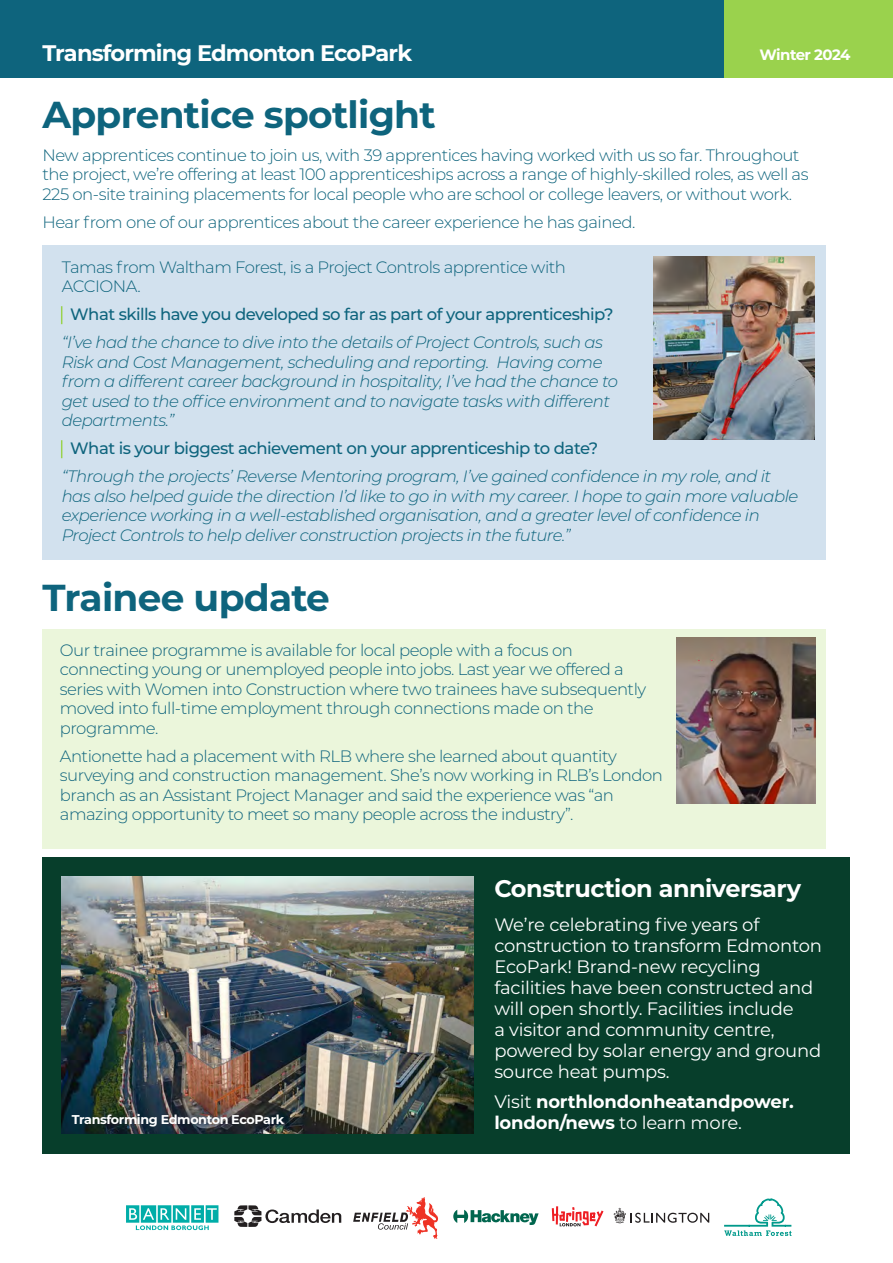
<style>
.page{position:relative;width:893px;height:1263px;background:#fff}
.page>*{position:absolute;margin:0;border:0;box-sizing:border-box;transform-origin:0 0}
.Sub_Title_Back_Page{font:700 37.5px "Montserrat";letter-spacing:-.02em;color:#0e647d}
.Head_2{font:700 24px "Montserrat";letter-spacing:-.02em;color:#fff}
.t1{font:700 22.5px "Montserrat";letter-spacing:-.04em;color:#fff}
.Gotham_Book_11_13{font:18px/21px "Montserrat";letter-spacing:-.01em;color:#fff}
.Gotham_Book_11_13-2{font:700 18px/21px "Montserrat";letter-spacing:-.01em;color:#fff}
.Italic_quote{font:italic 300 16.5px/19.5px "Montserrat";letter-spacing:-.03em;color:#0e647d}
.Italic_quote-2{font:300 16.5px/19.5px "Montserrat";letter-spacing:-.03em;color:#0e647d}
.Gotham_Book_11_13-3{font:300 16.5px/19.5px "Montserrat";letter-spacing:-.03em;color:#0e647d}
.Question{font:500 16.5px "Montserrat";letter-spacing:-.03em;color:#0e647d}
.t2{font:700 15px "Montserrat";letter-spacing:-.04em;color:#fff}
.Captions_80{font:700 12.75px "Montserrat";letter-spacing:-.03em;color:#fff}
.s1{font-weight:400}
</style>
<div class="page">
<div style="left:43px;top:245px;width:783px;height:315px;background:#d2e1ee"></div>
<img style="left:653px;top:257px;width:162px;height:182px">
<div style="left:0;top:0;width:729px;height:78px;background:#0e647d"></div>
<div style="left:725px;top:0;width:168px;height:78px;background:#9ad24d"></div>
<svg style="left:126px;top:1205px;width:92px;height:25px"></svg>
<svg style="left:353px;top:1197px;width:85px;height:42px"></svg>
<svg style="left:453px;top:1210px;width:86px;height:15px"></svg>
<svg style="left:724px;top:1198px;width:67px;height:38px"></svg>
<svg style="left:614px;top:1207px;width:95px;height:16px"></svg>
<svg style="left:234px;top:1205px;width:107px;height:22px"></svg>
<svg style="left:552px;top:1206px;width:51px;height:20px"></svg>
<svg style="left:61px;top:306px;width:1px;height:18px"></svg>
<svg style="left:61px;top:440px;width:1px;height:18px"></svg>
<div style="left:43px;top:857px;width:807px;height:296px;background:#073e2b"></div>
<img style="left:62px;top:877px;width:412px;height:256px">
<div style="left:43px;top:629px;width:783px;height:220px;background:#ebf6db"></div>
<img style="left:676px;top:638px;width:140px;height:166px">
<p class="t1" style="left:43px;top:37px;width:371px">Transforming Edmonton EcoPark</p>
<p class="t2" style="left:759px;top:44px;width:92px">Winter 2024</p>
<p class="Sub_Title_Back_Page" style="left:43px;top:88px;width:395px">Apprentice spotlight</p>
<p class="Gotham_Book_11_13-3" style="left:43px;top:144px;width:767px">New apprentices continue to join us, with 39 apprentices having worked with us so far. Throughout the project, we’re offering at least 100 apprenticeships across a range of highly-skilled roles, as well as<br>225 on-site training placements for local people who are school or college leavers, or without work.</p>
<p class="Gotham_Book_11_13-3" style="left:43px;top:211px;width:594px">Hear from one of our apprentices about the career experience he has gained.</p>
<p class="Gotham_Book_11_13-3" style="left:62px;top:256px;width:506px">Tamas from Waltham Forest, is a Project Controls apprentice with<br>ACCIONA.</p>
<p class="Question" style="left:70px;top:303px;width:545px">What skills have you developed so far as part of your apprenticeship?</p>
<p class="Italic_quote" style="left:62px;top:332px;width:558px">“I’ve had the chance to dive into the details of Project Controls, such as Risk and Cost Management, scheduling and reporting. Having come from a different career background in hospitality, I’ve had the chance to get used to the office environment and to navigate tasks with different departments.”</p>
<p class="Question" style="left:70px;top:437px;width:530px">What is your biggest achievement on your apprenticeship to date?</p>
<p class="Italic_quote" style="left:62px;top:466px;width:738px">“Through the projects’ Reverse Mentoring program, I’ve gained confidence in my role, and it has also helped guide the direction I’d like to go in with my career. I hope to gain more valuable experience working in a well-established organisation, and a greater level of confidence in Project Controls to help deliver construction projects in the future.”</p>
<p class="Sub_Title_Back_Page" style="left:43px;top:571px;width:289px">Trainee update</p>
<p class="Italic_quote-2" style="left:60px;top:639px;width:588px">Our trainee programme is available for local people with a focus on connecting young or unemployed people into jobs. Last year we offered a series with Women into Construction where two trainees have subsequently moved into full-time employment through connections made on the programme.</p>
<p class="Italic_quote-2" style="left:60px;top:745px;width:605px">Antionette had a placement with RLB where she learned about quantity surveying and construction management. She’s now working in RLB’s London branch as an Assistant Project Manager and said the experience was “an amazing opportunity to meet so many people across the industry”.</p>
<p class="Captions_80" style="left:72px;top:1111px;width:214px">Transforming Edmonton EcoPark</p>
<p class="Head_2" style="left:494px;top:871px;width:308px">Construction anniversary</p>
<p class="Gotham_Book_11_13" style="left:494px;top:913px;width:329px">We’re celebrating five years of construction to transform Edmonton<br>EcoPark! Brand-new recycling facilities have been constructed and will open shortly. Facilities include<br>a visitor and community centre, powered by solar energy and ground source heat pumps.</p>
<p class="Gotham_Book_11_13-2" style="left:494px;top:1090px;width:301px"><span class="s1">Visit</span> northlondonheatandpower. london/news <span class="s1">to learn more.</span></p>
</div>
